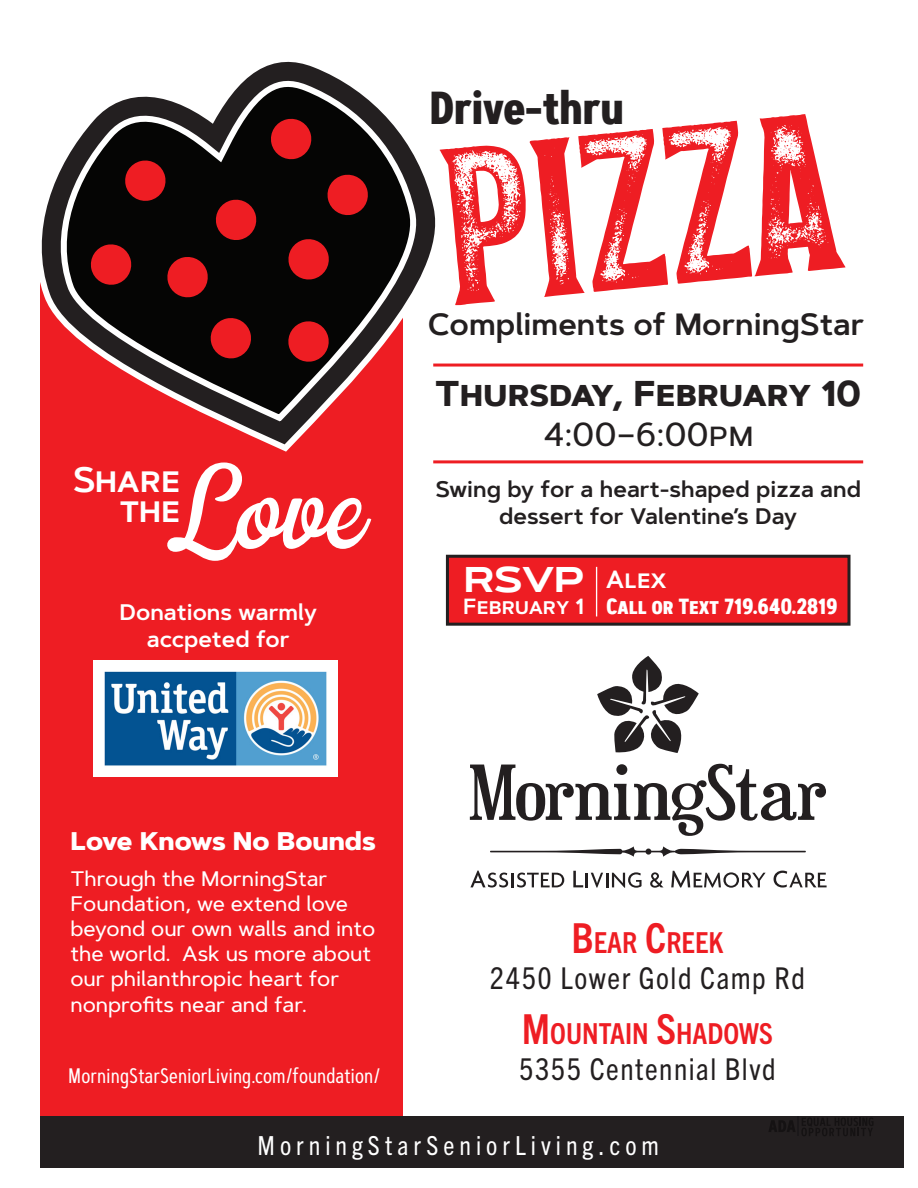
<style>
.page{position:relative;width:918px;height:1188px;background:#fff}
.page>*{position:absolute;margin:0;border:0;box-sizing:border-box;transform-origin:0 0}
.t1{font:247.65px "Double Porter P6";color:#ee1d23}
.t2{font:153.15px "Double Porter 1";color:#fff}
.t3{font:700 46.2px "Artegra Sans Condensed";color:#231f20}
.t4{font:700 35.85px "Artegra Sans";color:#231f20}
.t5{font:700 35.7px "Artegra Sans Extended";color:#fff}
.t6{font:600 35.4px/30px "Artegra Sans";color:#fff;text-align:right}
.t7{font:500 33.3px "Artegra Sans";letter-spacing:-.005em;color:#231f20}
.t8{font:600 30.6px "Artegra Sans";color:#231f20}
.t9{font:condensed 30.15px "Trade Gothic Next LT Pro";letter-spacing:.05em;color:#231f20}
.t10{font:700 condensed 28.95px "Trade Gothic Next LT Pro";color:#ee1d23}
.t11{font:condensed 26.25px "Trade Gothic Next LT Pro";letter-spacing:.19em;color:#fff}
.t12{font:800 25.5px "Artegra Sans";color:#fff}
.t13{font:600 24.9px "Artegra Sans";color:#fff}
.t14{font:600 22.5px/27px "Artegra Sans";color:#231f20;text-align:center}
.t15{font:600 22.5px/27px "Artegra Sans";color:#fff;text-align:center}
.t16{font:700 21.9px "Artegra Sans Condensed";color:#fff}
.t17{font:600 21.9px "Artegra Sans";color:#fff}
.t18{font:500 21px/25.2px "Artegra Sans";color:#fff}
.t19{font:21px "Artegra Sans Condensed";color:#fff}
.s1{font-size:41.4px}
</style>
<div class="page">
<div style="left:41px;top:215px;width:362px;height:933px;background:#ee1d23"></div>
<div style="left:41px;top:1116px;width:863px;height:52px;background:#231f20"></div>
<div style="left:446px;top:555px;width:405px;height:71px;background:#ee1d23;border:3px solid #231f20"></div>
<hr style="left:596px;top:567px;width:1px;height:49px;background:#fff">
<svg style="left:769px;top:1117px;width:104px;height:19px"></svg>
<svg style="left:40px;top:63px;width:407px;height:393px"></svg>
<svg style="left:269px;top:117px;width:44px;height:44px;background:#9e1418"></svg>
<svg style="left:326px;top:173px;width:44px;height:44px;background:#9e1418"></svg>
<svg style="left:287px;top:237px;width:44px;height:44px"></svg>
<svg style="left:209px;top:316px;width:44px;height:44px"></svg>
<svg style="left:89px;top:242px;width:44px;height:45px"></svg>
<svg style="left:123px;top:159px;width:44px;height:44px;background:#9e1418"></svg>
<svg style="left:214px;top:198px;width:44px;height:44px"></svg>
<svg style="left:165px;top:255px;width:45px;height:44px"></svg>
<svg style="left:286px;top:319px;width:45px;height:45px"></svg>
<hr style="left:433px;top:364px;width:430px;height:3px;background:#ee1d23">
<hr style="left:433px;top:460px;width:430px;height:3px;background:#ee1d23">
<img style="left:94px;top:661px;width:243px;height:116px">
<svg style="left:470px;top:764px;width:356px;height:72px"></svg>
<svg style="left:597px;top:656px;width:102px;height:97px"></svg>
<svg style="left:490px;top:846px;width:316px;height:11px"></svg>
<svg style="left:470px;top:871px;width:38px;height:17px"></svg>
<hr style="left:511px;top:873px;width:3px;height:14px;background:#231f20">
<svg style="left:517px;top:873px;width:47px;height:15px"></svg>
<svg style="left:573px;top:871px;width:69px;height:17px"></svg>
<svg style="left:650px;top:872px;width:14px;height:16px"></svg>
<svg style="left:671px;top:871px;width:95px;height:17px"></svg>
<svg style="left:774px;top:871px;width:53px;height:17px"></svg>
<h3 class="t3" style="left:429px;top:73px;width:196px">Drive-thru</h3>
<h1 class="t1" style="left:429px;top:90px;width:395px;rotate:-6deg">Pizza</h1>
<h3 class="t8" style="left:428px;top:303px;width:438px">Compliments of MorningStar</h3>
<h2 class="t2" style="left:164px;top:439px;width:205px">Love</h2>
<h3 class="t6" style="left:73px;top:465px;width:109px">Share the</h3>
<p class="t15" style="left:119px;top:599px;width:199px">Donations warmly accpeted for</p>
<h3 class="t4" style="left:435px;top:367px;width:428px">Thursday, February 10</h3>
<h3 class="t7" style="left:543px;top:411px;width:212px">4:00–6:00pm</h3>
<p class="t14" style="left:435px;top:475px;width:427px">Swing by for a heart-shaped pizza and dessert for Valentine’s Day</p>
<h3 class="t5" style="left:464px;top:554px;width:122px">RSVP</h3>
<p class="t17" style="left:463px;top:591px;width:123px">February 1</p>
<p class="t13" style="left:606px;top:561px;width:62px">Alex</p>
<p class="t16" style="left:607px;top:590px;width:233px">Call or Text 719.640.2819</p>
<p class="t12" style="left:70px;top:822px;width:307px">Love Knows No Bounds</p>
<p class="t18" style="left:70px;top:866px;width:307px">Through the MorningStar<br>Foundation, we extend love beyond our own walls and into the world. Ask us more about our philanthropic heart for nonprofits near and far.</p>
<p class="t19" style="left:68px;top:1061px;width:314px">MorningStarSeniorLiving.com/foundation/</p>
<h3 class="t10" style="left:572px;top:923px;width:153px"><span class="s1">B</span>EAR <span class="s1">C</span>REEK</h3>
<h3 class="t9" style="left:490px;top:958px;width:316px">2450 Lower Gold Camp Rd</h3>
<h3 class="t10" style="left:522px;top:1014px;width:253px"><span class="s1">M</span>OUNTAIN <span class="s1">S</span>HADOWS</h3>
<h3 class="t9" style="left:519px;top:1049px;width:258px">5355 Centennial Blvd</h3>
<p class="t11" style="left:258px;top:1127px;width:403px">MorningStarSeniorLiving.com</p>
</div>
